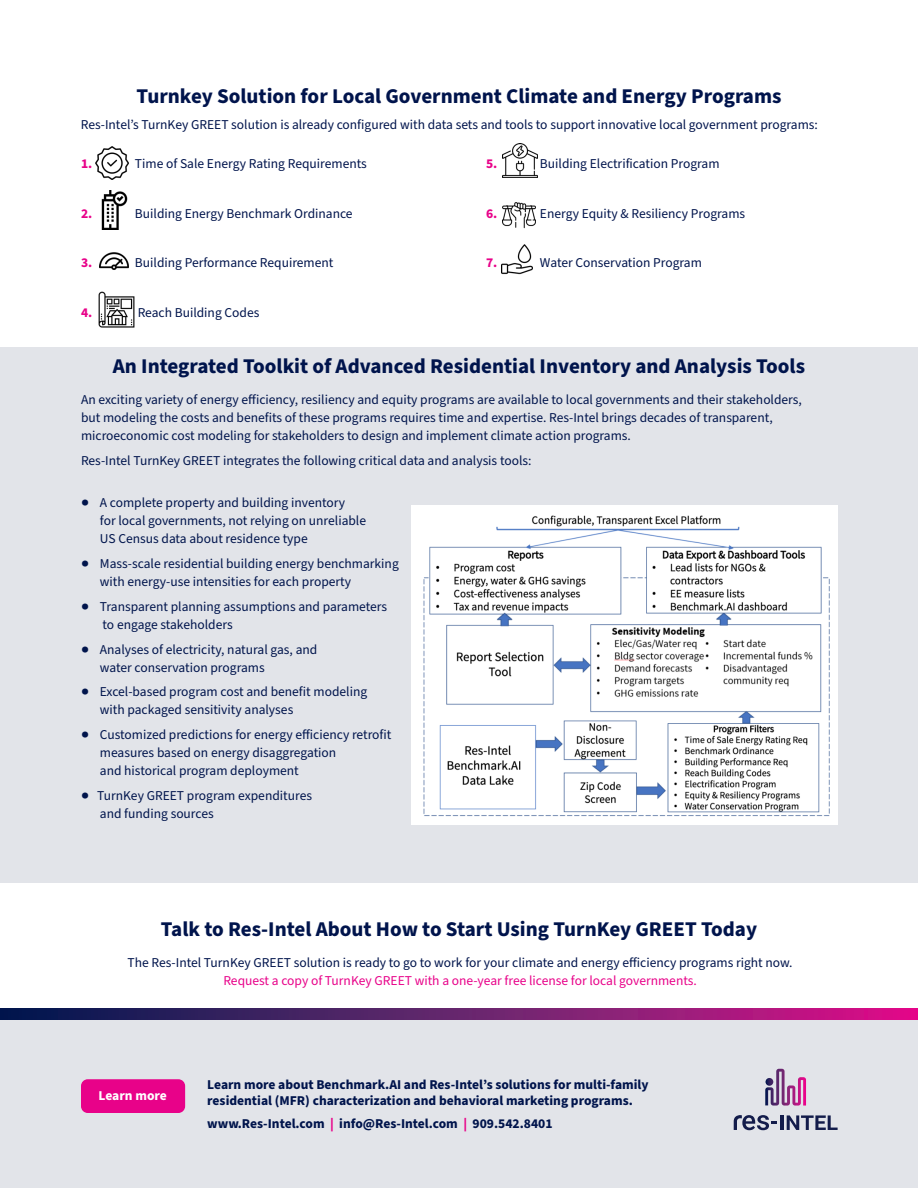
<style>
.page{position:relative;width:918px;height:1188px;background:#fff}
.page>*{position:absolute;margin:0;border:0;box-sizing:border-box;transform-origin:0 0}
.t1{font:700 21px "Source Sans Pro";color:#00144c}
.t2{font:13.5px/18px "Source Sans Pro";color:#00144c}
.t3{font:700 13.5px/16.5px "Source Sans Pro";color:#00144c}
.t4{font:700 13.5px "Source Sans Pro";color:#e80289}
.t5{font:700 13.5px "Source Sans Pro";color:#fff}
.s1{color:#e80289}
.s2{font-weight:900;color:#e80289}
</style>
<div class="page">
<div style="left:0;top:347px;width:918px;height:535px;background:#e2e4e9"></div>
<div style="left:0;top:1014px;width:918px;height:174px;background:#e2e4e9"></div>
<svg style="left:0;top:1009px;width:918px;height:10px;background:#6a1d6c"></svg>
<svg style="left:734px;top:1115px;width:43px;height:15px"></svg>
<hr style="left:781px;top:1115px;width:3px;height:15px;background:#131c4b">
<svg style="left:787px;top:1115px;width:51px;height:15px"></svg>
<svg style="left:765px;top:1069px;width:41px;height:37px"></svg>
<div style="left:81px;top:1079px;width:104px;height:34px;background:#e80289;border-radius:7px"></div>
<img style="left:101px;top:191px;width:27px;height:39px">
<img style="left:98px;top:291px;width:36px;height:36px">
<img style="left:502px;top:244px;width:30px;height:30px">
<img style="left:503px;top:202px;width:33px;height:27px">
<img style="left:503px;top:143px;width:34px;height:35px">
<img style="left:95px;top:146px;width:33px;height:33px">
<img style="left:99px;top:252px;width:29px;height:18px">
<img style="left:411px;top:506px;width:427px;height:319px">
<p class="t1" style="left:137px;top:81px;width:646px">Turnkey Solution for Local Government Climate and Energy Programs</p>
<p class="t2" style="left:81px;top:116px;width:739px">Res-Intel’s TurnKey GREET solution is already configured with data sets and tools to support innovative local government programs:</p>
<p class="t4" style="left:81px;top:154px;width:13px">1.</p>
<p class="t2" style="left:135px;top:155px;width:233px">Time of Sale Energy Rating Requirements</p>
<p class="t4" style="left:81px;top:204px;width:13px">2.</p>
<p class="t2" style="left:135px;top:205px;width:219px">Building Energy Benchmark Ordinance</p>
<p class="t4" style="left:81px;top:253px;width:13px">3.</p>
<p class="t2" style="left:135px;top:254px;width:200px">Building Performance Requirement</p>
<p class="t4" style="left:81px;top:303px;width:13px">4.</p>
<p class="t2" style="left:138px;top:304px;width:123px">Reach Building Codes</p>
<p class="t4" style="left:486px;top:154px;width:13px">5.</p>
<p class="t2" style="left:540px;top:155px;width:181px">Building Electrification Program</p>
<p class="t4" style="left:486px;top:204px;width:13px">6.</p>
<p class="t2" style="left:540px;top:205px;width:207px">Energy Equity &amp; Resiliency Programs</p>
<p class="t4" style="left:486px;top:253px;width:13px">7.</p>
<p class="t2" style="left:540px;top:254px;width:163px">Water Conservation Program</p>
<p class="t1" style="left:113px;top:352px;width:694px">An Integrated Toolkit of Advanced Residential Inventory and Analysis Tools</p>
<p class="t2" style="left:81px;top:391px;width:722px">An exciting variety of energy efficiency, resiliency and equity programs are available to local governments and their stakeholders, but modeling the costs and benefits of these programs requires time and expertise. Res-Intel brings decades of transparent, microeconomic cost modeling for stakeholders to design and implement climate action programs.</p>
<p class="t2" style="left:81px;top:452px;width:452px">Res-Intel TurnKey GREET integrates the following critical data and analysis tools:</p>
<p class="t2" style="left:100px;top:494px;width:268px;text-indent:-19px">● A complete property and building inventory<br>for local governments, not relying on unreliable<br>US Census data about residence type</p>
<p class="t2" style="left:100px;top:555px;width:300px;text-indent:-19px">● Mass-scale residential building energy benchmarking with energy-use intensities for each property</p>
<p class="t2" style="left:103px;top:598px;width:286px;text-indent:-22px">● Transparent planning assumptions and parameters to engage stakeholders</p>
<p class="t2" style="left:100px;top:641px;width:219px;text-indent:-19px">● Analyses of electricity, natural gas, and water conservation programs</p>
<p class="t2" style="left:100px;top:683px;width:269px;text-indent:-19px">● Excel-based program cost and benefit modeling with packaged sensitivity analyses</p>
<p class="t2" style="left:100px;top:726px;width:293px;text-indent:-19px">● Customized predictions for energy efficiency retrofit measures based on energy disaggregation<br>and historical program deployment</p>
<p class="t2" style="left:100px;top:787px;width:214px;text-indent:-19px">● TurnKey GREET program expenditures and funding sources</p>
<p class="t1" style="left:161px;top:915px;width:598px">Talk to Res-Intel About How to Start Using TurnKey GREET Today</p>
<p class="t2" style="left:128px;top:954px;width:667px;text-align:center">The Res-Intel TurnKey GREET solution is ready to go to work for your climate and energy efficiency programs right now.<br><span class="s1">Request a copy of TurnKey GREET with a one-year free license for local governments.</span></p>
<p class="t5" style="left:99px;top:1086px;width:70px">Learn more</p>
<p class="t3" style="left:207px;top:1076px;width:443px">Learn more about Benchmark.AI and Res-Intel’s solutions for multi-family residential (MFR) characterization and behavioral marketing programs.</p>
<p class="t3" style="left:207px;top:1116px;width:347px">www.Res-Intel.com <span class="s2">|</span> info@Res-Intel.com <span class="s2">|</span> 909.542.8401</p>
</div>
